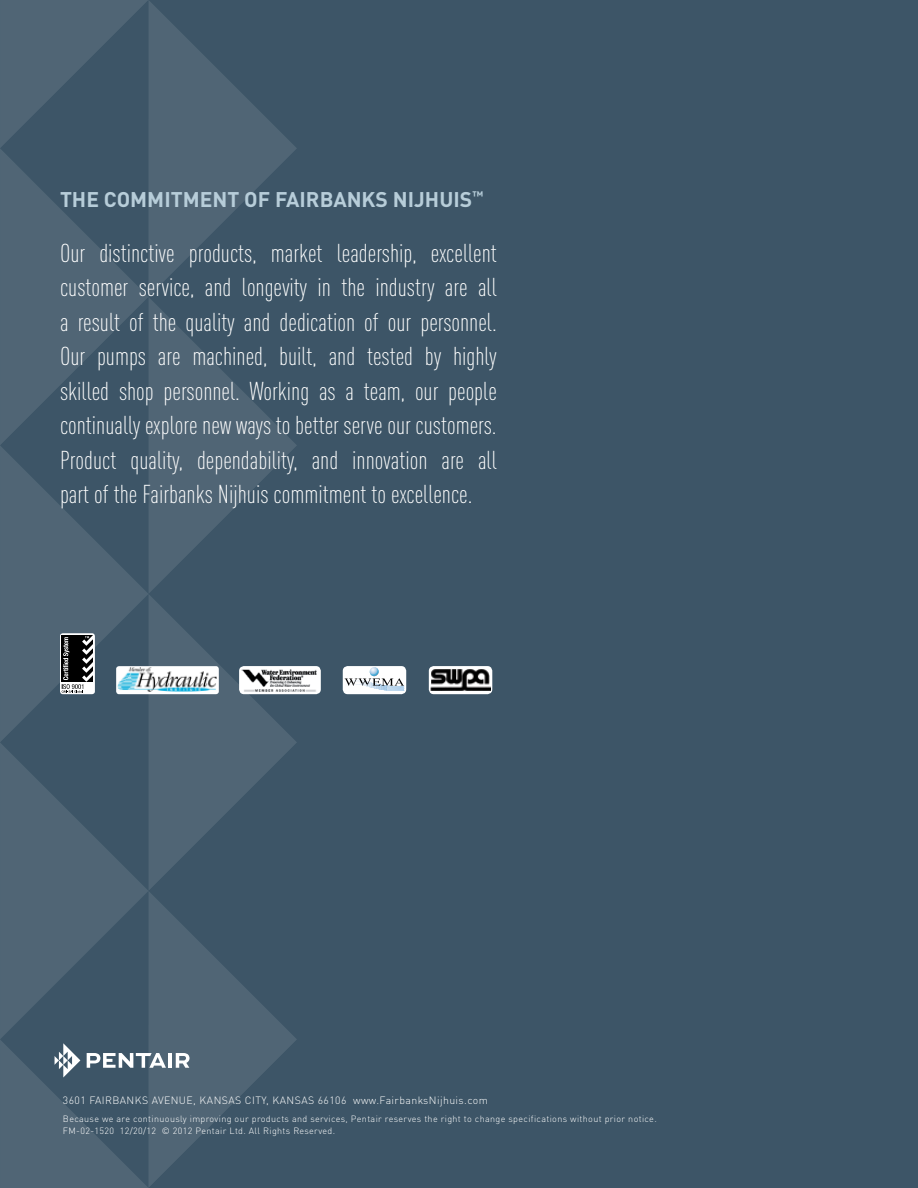
<style>
.page{position:relative;width:918px;height:1188px;background:#3d5567}
.page>*{position:absolute;margin:0;border:0;box-sizing:border-box;transform-origin:0 0}
.t1{font:300 condensed 25.5px/34.5px "DIN Pro";color:#fff;text-align:justify}
.t2{font:700 21px "DIN Pro";color:#b7cdd9}
.t3{font:300 10.5px "DIN Pro";letter-spacing:.04em;color:#fff}
.t4{font:300 9px/12px "DIN Pro";letter-spacing:.04em;color:#fff}
</style>
<div class="page">
<svg style="left:0;top:0;width:296px;height:148px"></svg>
<svg style="left:0;top:148px;width:297px;height:297px;fill:#4f6575"></svg>
<svg style="left:0;top:445px;width:297px;height:297px;fill:#4c6272"></svg>
<svg style="left:0;top:742px;width:297px;height:428px;fill:#4c6272"></svg>
<svg style="left:0;top:1039px;width:166px;height:149px"></svg>
<hr style="left:168px;top:1053px;width:4px;height:15px;background:#fff">
<svg style="left:176px;top:1053px;width:14px;height:15px"></svg>
<svg style="left:60px;top:633px;width:35px;height:61px"></svg>
<svg style="left:62px;top:635px;width:31px;height:58px;background:#535353"></svg>
<div style="left:116px;top:666px;width:103px;height:28px;background:#fff;border-radius:3px"></div>
<img style="left:118px;top:668px;width:99px;height:24px">
<div style="left:239px;top:666px;width:82px;height:28px;background:linear-gradient(to right,#fff,#fff);border-radius:5px"></div>
<img style="left:242px;top:669px;width:74px;height:22px">
<div style="left:343px;top:666px;width:63px;height:28px;background:#fff;border-radius:5px"></div>
<svg style="left:344px;top:667px;width:60px;height:24px"></svg>
<div style="left:429px;top:666px;width:63px;height:28px;background:#fff;border-radius:5px"></div>
<img style="left:430px;top:669px;width:60px;height:22px">
<p class="t2" style="left:60px;top:182px;width:425px">THE COMMITMENT OF FAIRBANKS NIJHUIS<sup>™</sup></p>
<p class="t1" style="left:60px;top:234px;width:438px">Our distinctive products, market leadership, excellent customer service, and longevity in the industry are all a result of the quality and dedication of our personnel.<br>Our pumps are machined, built, and tested by highly skilled shop personnel. Working as a team, our people continually explore new ways to better serve our customers.<br>Product quality, dependability, and innovation are all part of the Fairbanks Nijhuis commitment to excellence.</p>
<p class="t3" style="left:63px;top:1092px;width:427px">3601 FAIRBANKS AVENUE, KANSAS CITY, KANSAS 66106 www.FairbanksNijhuis.com</p>
<p class="t4" style="left:63px;top:1112px;width:595px">Because we are continuously improving our products and services, Pentair reserves the right to change specifications without prior notice.<br>FM-02-1520 12/20/12 © 2012 Pentair Ltd. All Rights Reserved.</p>
</div>
